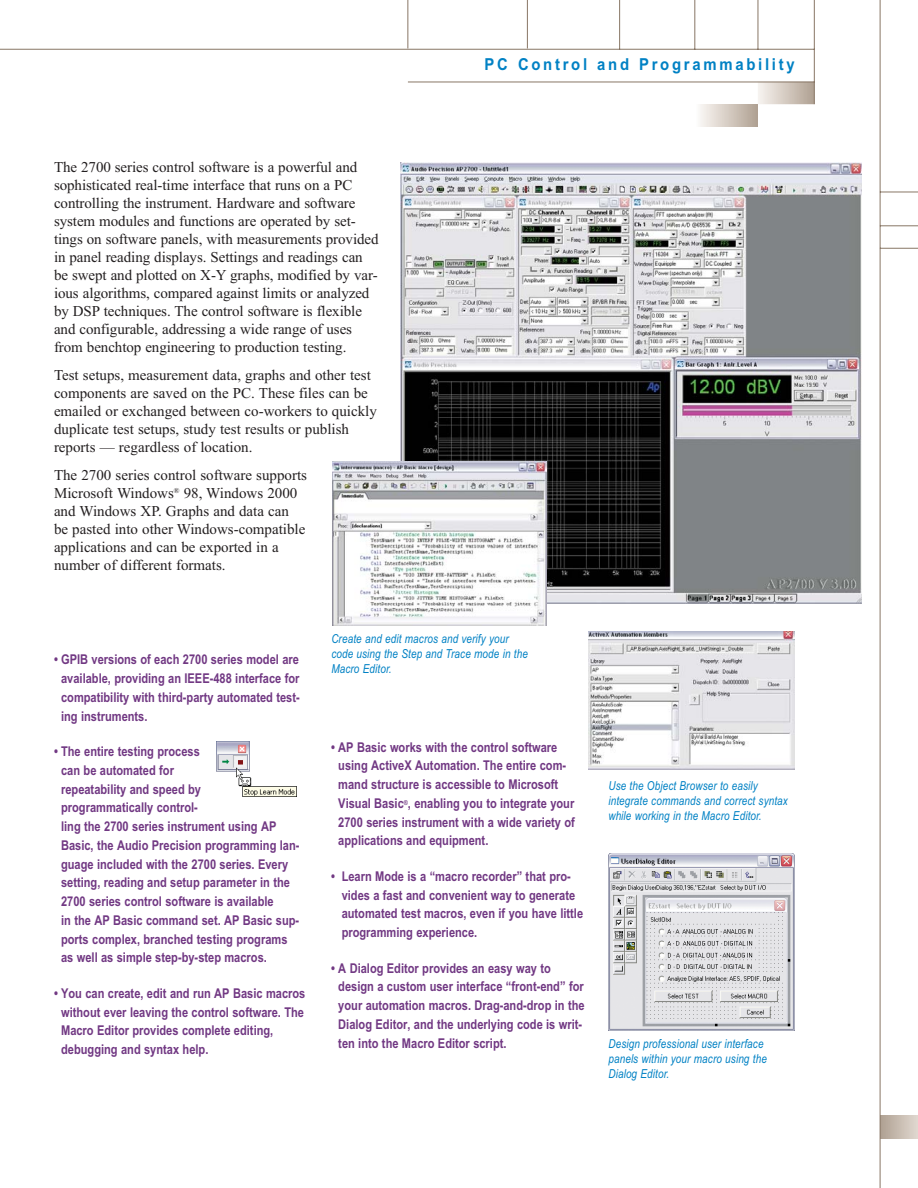
<style>
.page{position:relative;width:918px;height:1188px;background:#fff}
.page>*{position:absolute;margin:0;border:0;box-sizing:border-box;transform-origin:0 0}
.t1{font:700 16.5px "Arial Narrow";letter-spacing:.15em;color:#0081c4;scale:1.1 1}
.t2{font:15px/18px "Times New Roman";letter-spacing:-.005em;color:#231f20}
.t3{font:700 13.5px/18.8px "Arial Narrow";color:#713883}
.t4{font:italic 12.3px/15px "Arial Narrow";letter-spacing:.01em;color:#0081c4}
</style>
<div class="page">
<div style="left:695px;top:104px;width:63px;height:23px;background:linear-gradient(to right,#fffdfb,#b0a091)"></div>
<div style="left:758px;top:82px;width:56px;height:22px;background:linear-gradient(to right,#f7f3f0,#b2a394)"></div>
<div style="left:880px;top:1115px;width:38px;height:23px;background:linear-gradient(to right,#afa091,#dfd7ce)"></div>
<hr style="left:0;top:49px;width:815px;height:1px;background:#887665">
<hr style="left:408px;top:82px;width:407px;height:1px;background:#887665">
<hr style="left:408px;top:0;width:1px;height:48px;background:#887665">
<hr style="left:527px;top:0;width:1px;height:48px;background:#887665">
<hr style="left:814px;top:0;width:1px;height:104px;background:#887665">
<hr style="left:619px;top:0;width:1px;height:49px;background:#887665">
<hr style="left:694px;top:0;width:1px;height:49px;background:#887665">
<hr style="left:758px;top:0;width:1px;height:49px;background:#887665">
<hr style="left:880px;top:0;width:1px;height:1188px;background:#887665">
<hr style="left:880px;top:192px;width:38px;height:1px;background:#887665">
<hr style="left:880px;top:225px;width:38px;height:1px;background:#887665">
<hr style="left:880px;top:248px;width:38px;height:1px;background:#887665">
<img style="left:217px;top:742px;width:80px;height:54px">
<img style="left:588px;top:632px;width:207px;height:138px">
<img style="left:608px;top:853px;width:187px;height:177px">
<img style="left:400px;top:163px;width:462px;height:440px">
<img style="left:332px;top:462px;width:214px;height:163px">
<p class="t2" style="left:54px;top:160px;width:326px">The 2700 series control software is a powerful and sophisticated real-time interface that runs on a PC controlling the instrument. Hardware and software system modules and functions are operated by set&shy;tings on software panels, with measurements provided in panel reading displays. Settings and readings can be swept and plotted on X-Y graphs, modified by var&shy;ious algorithms, compared against limits or analyzed by DSP techniques. The control software is flexible and configurable, addressing a wide range of uses from benchtop engineering to production testing.</p>
<p class="t2" style="left:54px;top:368px;width:324px">Test setups, measurement data, graphs and other test components are saved on the PC. These files can be emailed or exchanged between co-workers to quickly duplicate test setups, study test results or publish reports — regardless of location.</p>
<p class="t2" style="left:54px;top:467px;width:255px">The 2700 series control software supports Microsoft Windows<sup>®</sup> 98, Windows 2000 and Windows XP. Graphs and data can<br>be pasted into other Windows-compatible applications and can be exported in a number of different formats.</p>
<p class="t1" style="left:485px;top:59px;width:283px">PC Control and Programmability</p>
<p class="t3" style="left:61px;top:652px;width:240px;text-align:justify;text-indent:-7px">• GPIB versions of each 2700 series model are available, providing an IEEE-488 interface for compatibility with third-party automated test&shy;ing instruments.</p>
<p class="t3" style="left:61px;top:743px;width:240px;text-indent:-7px">• The entire testing process<br>can be automated for<br>repeatability and speed by<br>programmatically control-<br>ling the 2700 series instrument using AP Basic, the Audio Precision programming lan&shy;guage included with the 2700 series. Every setting, reading and setup parameter in the 2700 series control software is available<br>in the AP Basic command set. AP Basic sup&shy;ports complex, branched testing programs as well as simple step-by-step macros.</p>
<p class="t3" style="left:61px;top:985px;width:246px;text-indent:-7px">• You can create, edit and run AP Basic macros without ever leaving the control software. The Macro Editor provides complete editing, debugging and syntax help.</p>
<p class="t4" style="left:331px;top:633px;width:198px">Create and edit macros and verify your code using the Step and Trace mode in the<br>Macro Editor.</p>
<p class="t3" style="left:338px;top:739px;width:238px;text-indent:-7px">• AP Basic works with the control software using ActiveX Automation. The entire com&shy;mand structure is accessible to Microsoft Visual Basic<sup>®</sup>, enabling you to integrate your 2700 series instrument with a wide variety of applications and equipment.</p>
<p class="t3" style="left:342px;top:868px;width:243px;text-indent:-11px">• Learn Mode is a “macro recorder” that pro&shy;vides a fast and convenient way to generate automated test macros, even if you have little programming experience.</p>
<p class="t3" style="left:338px;top:960px;width:248px;text-indent:-7px">• A Dialog Editor provides an easy way to design a custom user interface “front-end” for your automation macros. Drag-and-drop in the Dialog Editor, and the underlying code is writ&shy;ten into the Macro Editor script.</p>
<p class="t4" style="left:608px;top:779px;width:181px">Use the Object Browser to easily integrate commands and correct syntax while working in the Macro Editor.</p>
<p class="t4" style="left:608px;top:1038px;width:160px">Design professional user interface panels within your macro using the<br>Dialog Editor.</p>
</div>
